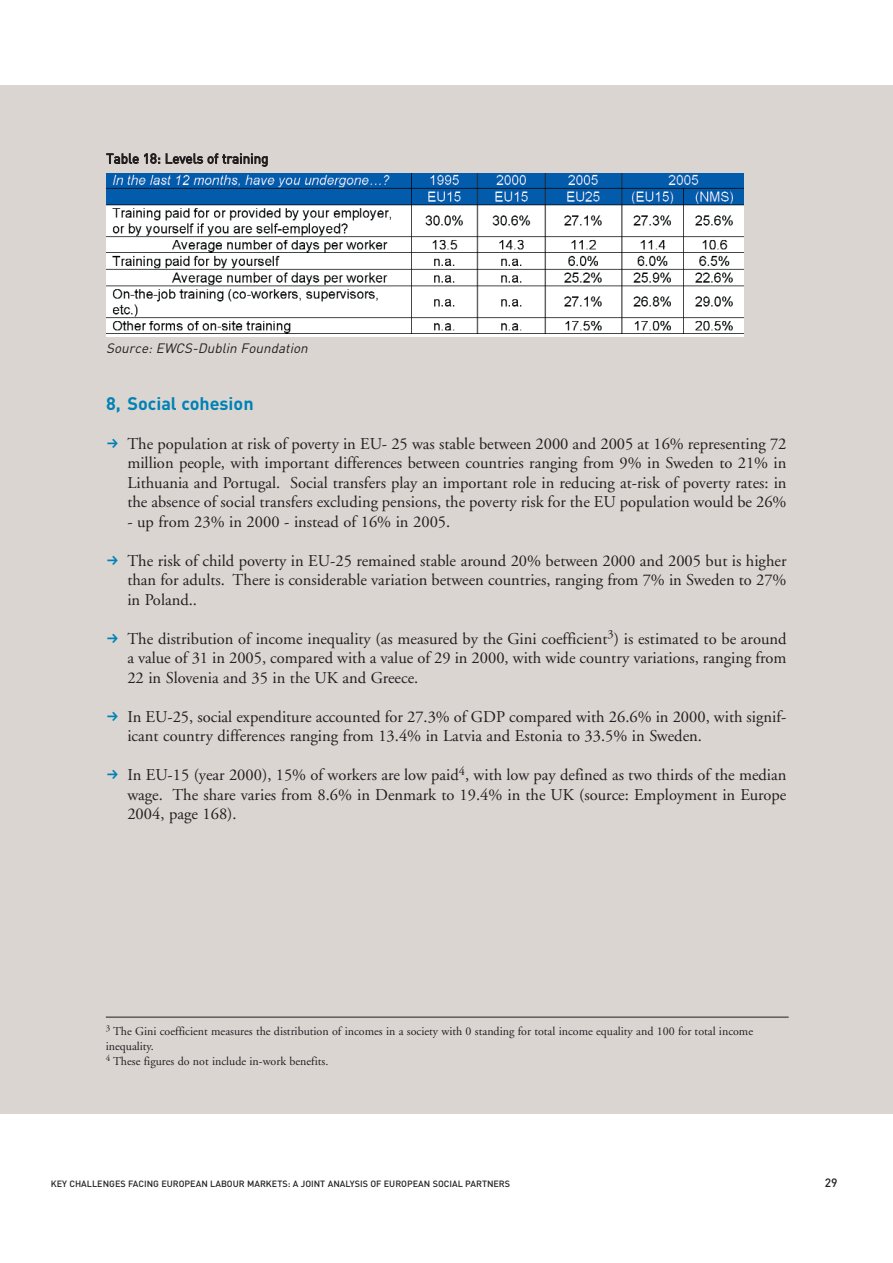
<style>
.page{position:relative;width:893px;height:1263px;background:#fff}
.page>*{position:absolute;margin:0;border:0;box-sizing:border-box;transform-origin:0 0}
.t1{font:700 18px "DIN";color:#0082b4}
.t2{font:16.5px/19.5px "Adobe Garamond";color:#231f20;text-align:justify}
.t3{font:italic 13.5px "DIN";color:#231f20}
.t4{font:13.5px "DIN";color:#231f20}
.t5{font:12px/15px "Adobe Garamond";color:#231f20}
.t6{font:500 12px "DIN";color:#231f20}
.t7{font:500 9px "DIN";color:#231f20}
</style>
<div class="page">
<div style="left:0;top:85px;width:893px;height:1029px;background:#dbd5d2"></div>
<img style="left:106px;top:173px;width:638px;height:161px">
<hr style="left:106px;top:1017px;width:683px;height:1px;background:#231f20">
<p class="t4" style="left:106px;top:154px;width:164px">Table 18: Levels of training</p>
<p class="t3" style="left:106px;top:343px;width:206px">Source: EWCS-Dublin Foundation</p>
<p class="t1" style="left:106px;top:397px;width:149px">8, Social cohesion</p>
<p class="t2" style="left:127px;top:435px;width:661px">The population at risk of poverty in EU- 25 was stable between 2000 and 2005 at 16% representing 72 million people, with important differences between countries ranging from 9% in Sweden to 21% in Lithuania and Portugal. Social transfers play an important role in reducing at-risk of poverty rates: in the absence of social transfers excluding pensions, the poverty risk for the EU population would be 26%</p>
<p class="t2" style="left:127px;top:513px;width:324px">- up from 23% in 2000 - instead of 16% in 2005.</p>
<p class="t2" style="left:127px;top:552px;width:661px">The risk of child poverty in EU-25 remained stable around 20% between 2000 and 2005 but is higher than for adults. There is considerable variation between countries, ranging from 7% in Sweden to 27% in Poland..</p>
<p class="t2" style="left:127px;top:630px;width:661px">The distribution of income inequality (as measured by the Gini coefficient<sup>3</sup>) is estimated to be around a value of 31 in 2005, compared with a value of 29 in 2000, with wide country variations, ranging from 22 in Slovenia and 35 in the UK and Greece.</p>
<p class="t2" style="left:127px;top:708px;width:661px">In EU-25, social expenditure accounted for 27.3% of GDP compared with 26.6% in 2000, with signif&shy;icant country differences ranging from 13.4% in Latvia and Estonia to 33.5% in Sweden.</p>
<p class="t2" style="left:127px;top:767px;width:661px">In EU-15 (year 2000), 15% of workers are low paid<sup>4</sup>, with low pay defined as two thirds of the median wage. The share varies from 8.6% in Denmark to 19.4% in the UK (source: Employment in Europe 2004, page 168).</p>
<p class="t5" style="left:106px;top:1024px;width:649px"><sup>3</sup> The Gini coefficient measures the distribution of incomes in a society with 0 standing for total income equality and 100 for total income inequality.<br><sup>4</sup> These figures do not include in-work benefits.</p>
<p class="t7" style="left:51px;top:1181px;width:461px">KEY CHALLENGES FACING EUROPEAN LABOUR MARKETS: A JOINT ANALYSIS OF EUROPEAN SOCIAL PARTNERS</p>
<p class="t6" style="left:825px;top:1179px;width:14px">29</p>
</div>
